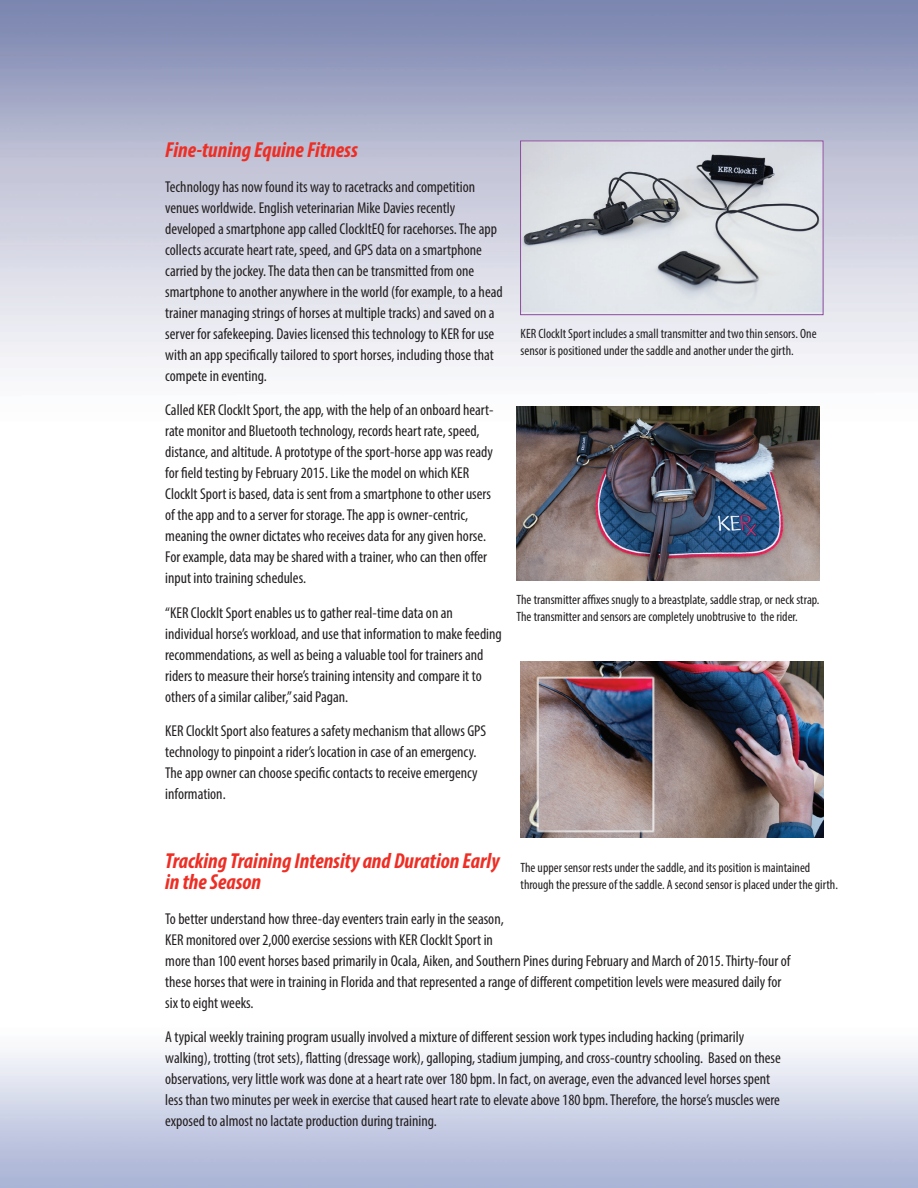
<style>
.page{position:relative;width:918px;height:1188px;background:#fff}
.page>*{position:absolute;margin:0;border:0;box-sizing:border-box;transform-origin:0 0}
.t1{font:italic 700 condensed 21.75px/21px "Myriad Pro";color:#ee2e24}
.t2{font:condensed 15.75px/21px "Myriad Pro";color:#231f20}
.t3{font:condensed 13.5px/16.8px "Myriad Pro";color:#231f20}
</style>
<div class="page">
<img style="left:0;top:0;width:918px;height:1188px">
<img style="left:522px;top:143px;width:299px;height:168px">
<div style="left:520px;top:141px;width:303px;height:174px;border:1px solid #8b4b9d"></div>
<img style="left:517px;top:407px;width:302px;height:174px">
<img style="left:521px;top:661px;width:302px;height:176px">
<p class="t1" style="left:165px;top:139px;width:194px">Fine-tuning Equine Fitness</p>
<p class="t2" style="left:165px;top:176px;width:339px">Technology has now found its way to racetracks and competition venues worldwide. English veterinarian Mike Davies recently developed a smartphone app called ClockItEQ for racehorses. The app collects accurate heart rate, speed, and GPS data on a smartphone carried by the jockey. The data then can be transmitted from one smartphone to another anywhere in the world (for example, to a head trainer managing strings of horses at multiple tracks) and saved on a server for safekeeping. Davies licensed this technology to KER for use with an app specifically tailored to sport horses, including those that compete in eventing.</p>
<p class="t2" style="left:165px;top:399px;width:330px">Called KER ClockIt Sport, the app, with the help of an onboard heart&shy;rate monitor and Bluetooth technology, records heart rate, speed, distance, and altitude. A prototype of the sport-horse app was ready for field testing by February 2015. Like the model on which KER ClockIt Sport is based, data is sent from a smartphone to other users of the app and to a server for storage. The app is owner-centric, meaning the owner dictates who receives data for any given horse.<br>For example, data may be shared with a trainer, who can then offer input into training schedules.</p>
<p class="t2" style="left:165px;top:602px;width:338px">“KER ClockIt Sport enables us to gather real-time data on an individual horse’s workload, and use that information to make feeding recommendations, as well as being a valuable tool for trainers and riders to measure their horse’s training intensity and compare it to others of a similar caliber,” said Pagan.</p>
<p class="t2" style="left:165px;top:720px;width:323px">KER ClockIt Sport also features a safety mechanism that allows GPS technology to pinpoint a rider’s location in case of an emergency.<br>The app owner can choose specific contacts to receive emergency information.</p>
<p class="t3" style="left:521px;top:325px;width:298px">KER ClockIt Sport includes a small transmitter and two thin sensors. One sensor is positioned under the saddle and another under the girth.</p>
<p class="t3" style="left:517px;top:591px;width:304px">The transmitter affixes snugly to a breastplate, saddle strap, or neck strap.<br>The transmitter and sensors are completely unobtrusive to the rider.</p>
<p class="t1" style="left:165px;top:850px;width:336px">Tracking Training Intensity and Duration Early in the Season</p>
<p class="t2" style="left:165px;top:908px;width:627px">To better understand how three-day eventers train early in the season,<br>KER monitored over 2,000 exercise sessions with KER ClockIt Sport in<br>more than 100 event horses based primarily in Ocala, Aiken, and Southern Pines during February and March of 2015. Thirty-four of these horses that were in training in Florida and that represented a range of different competition levels were measured daily for six to eight weeks.</p>
<p class="t2" style="left:165px;top:1026px;width:617px">A typical weekly training program usually involved a mixture of different session work types including hacking (primarily walking), trotting (trot sets), flatting (dressage work), galloping, stadium jumping, and cross-country schooling. Based on these observations, very little work was done at a heart rate over 180 bpm. In fact, on average, even the advanced level horses spent less than two minutes per week in exercise that caused heart rate to elevate above 180 bpm. Therefore, the horse’s muscles were exposed to almost no lactate production during training.</p>
<p class="t3" style="left:521px;top:859px;width:319px">The upper sensor rests under the saddle, and its position is maintained through the pressure of the saddle. A second sensor is placed under the girth.</p>
</div>
